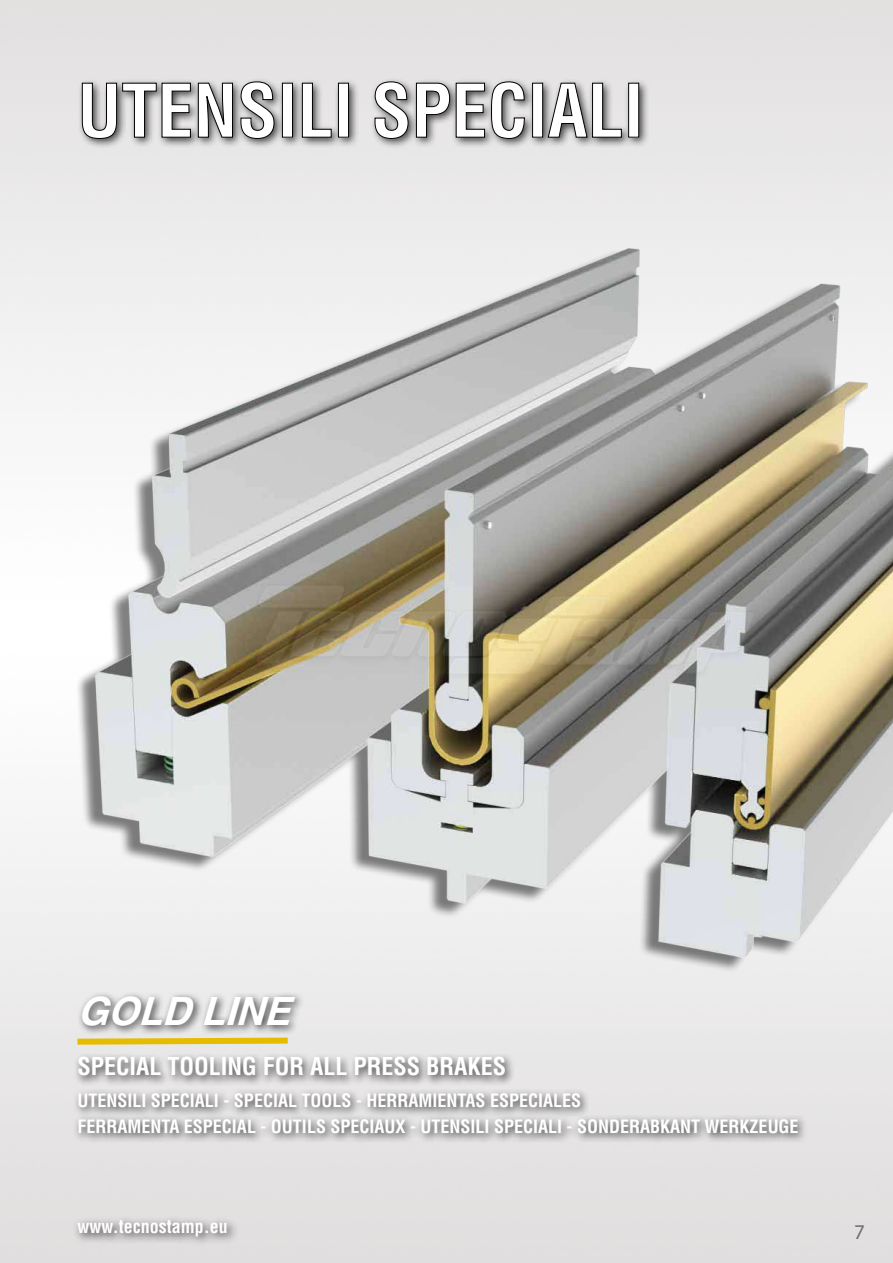
<style>
.page{position:relative;width:893px;height:1263px;background:#fff}
.page>*{position:absolute;margin:0;border:0;box-sizing:border-box;transform-origin:0 0}
.t1{font:700 condensed 72px "Helvetica";color:#fff}
.t2{font:italic 700 39px "Helvetica";color:#fff}
.t3{font:700 condensed 24px "Helvetica";color:#fff}
.t4{font:21px "Myriad Pro";color:#706f6f}
.t5{font:700 condensed 18px/25.5px "Helvetica";color:#fff}
</style>
<div class="page">
<div style="left:72px;top:1214px;width:167px;height:33px;background:#000;opacity:.75"></div>
<img style="left:60px;top:220px;width:833px;height:827px">
<div style="left:73px;top:991px;width:735px;height:153px;background:#000;opacity:.75"></div>
<div style="left:77px;top:77px;width:573px;height:73px;background:#000;opacity:.75"></div>
<svg style="left:82px;top:83px;width:74px;height:56px"></svg>
<svg style="left:162px;top:83px;width:29px;height:54px"></svg>
<svg style="left:198px;top:83px;width:35px;height:54px"></svg>
<svg style="left:241px;top:82px;width:33px;height:57px"></svg>
<div style="left:282px;top:83px;width:11px;height:54px;border:1px solid #000"></div>
<svg style="left:302px;top:83px;width:29px;height:54px"></svg>
<div style="left:338px;top:83px;width:11px;height:54px;border:1px solid #000"></div>
<svg style="left:375px;top:82px;width:33px;height:57px"></svg>
<svg style="left:416px;top:83px;width:34px;height:54px"></svg>
<svg style="left:456px;top:83px;width:29px;height:54px"></svg>
<svg style="left:491px;top:82px;width:33px;height:57px"></svg>
<div style="left:532px;top:83px;width:11px;height:54px;border:1px solid #000"></div>
<svg style="left:548px;top:83px;width:73px;height:54px"></svg>
<div style="left:629px;top:83px;width:10px;height:54px;border:1px solid #000"></div>
<svg style="left:71px;top:1034px;width:223px;height:14px"></svg>
<img style="left:244px;top:575px;width:516px;height:105px">
<h1 class="t1" style="left:77px;top:66px;width:568px">UTENSILI SPECIALI</h1>
<h2 class="t2" style="left:77px;top:987px;width:214px">GOLD LINE</h2>
<h3 class="t3" style="left:77px;top:1051px;width:430px">SPECIAL TOOLING FOR ALL PRESS BRAKES</h3>
<p class="t5" style="left:77px;top:1087px;width:723px">UTENSILI SPECIALI - SPECIAL TOOLS - HERRAMIENTAS ESPECIALES<br>FERRAMENTA ESPECIAL - OUTILS SPECIAUX - UTENSILI SPECIALI - SONDERABKANT WERKZEUGE</p>
<p class="t5" style="left:77px;top:1213px;width:152px">www.tecnostamp.eu</p>
<p class="t4" style="left:854px;top:1219px;width:12px">7</p>
</div>
